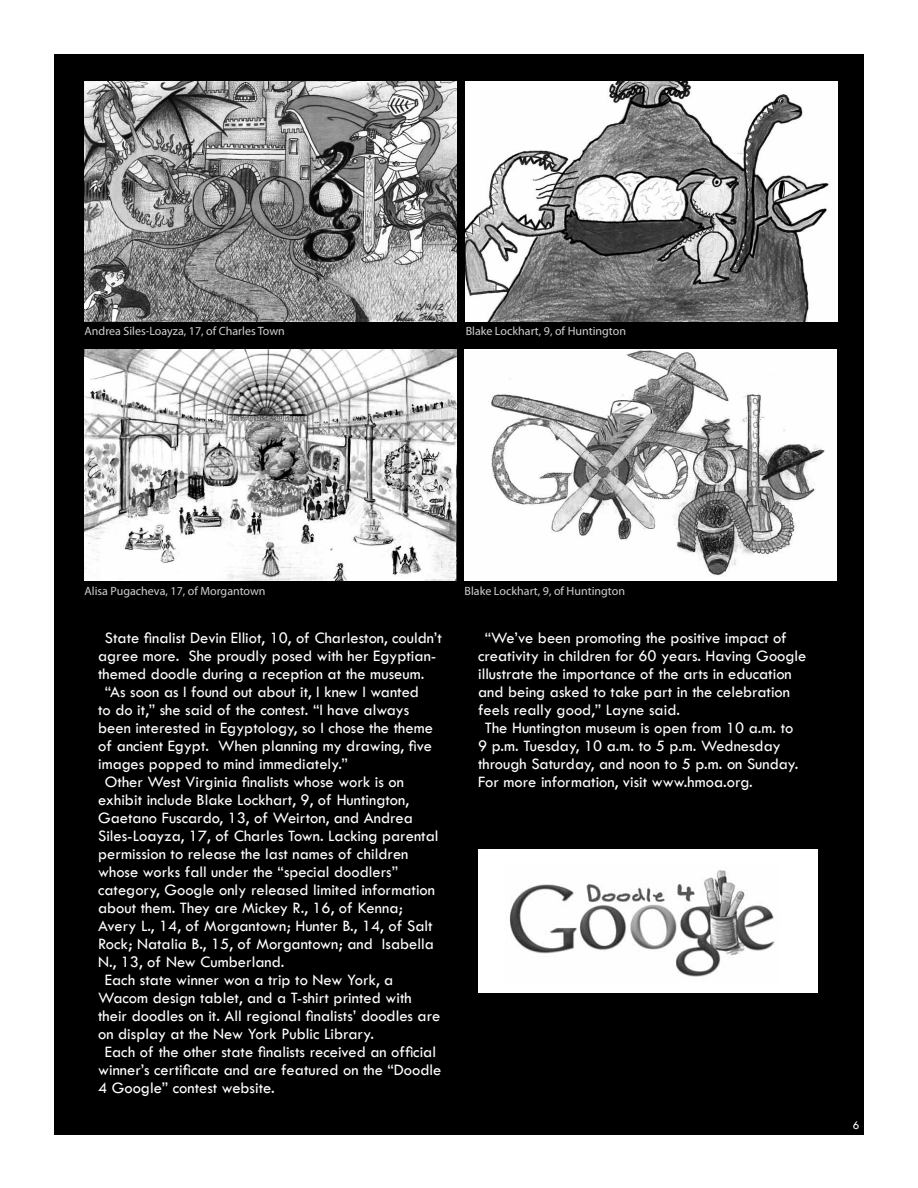
<style>
.page{position:relative;width:918px;height:1188px;background:#fff}
.page>*{position:absolute;margin:0;border:0;box-sizing:border-box;transform-origin:0 0}
.t1{font:16.5px "Tw Cen";color:#fff}
.t2{font:12px "Myriad Pro";color:#cfd1d2}
.t3{font:12px "Tw Cen";color:#fff}
</style>
<div class="page">
<div style="left:54px;top:54px;width:810px;height:1080px;background:#000"></div>
<img style="left:85px;top:350px;width:372px;height:230px">
<img style="left:465px;top:349px;width:372px;height:231px">
<img style="left:466px;top:82px;width:372px;height:239px">
<img style="left:85px;top:82px;width:372px;height:239px">
<div style="left:478px;top:849px;width:340px;height:144px;background:#fff"></div>
<img style="left:509px;top:870px;width:266px;height:107px">
<p class="t2" style="left:85px;top:323px;width:202px">Andrea Siles-Loayza, 17, of Charles Town</p>
<p class="t2" style="left:466px;top:323px;width:162px">Blake Lockhart, 9, of Huntington</p>
<p class="t2" style="left:85px;top:584px;width:183px">Alisa Pugacheva, 17, of Morgantown</p>
<p class="t2" style="left:465px;top:584px;width:162px">Blake Lockhart, 9, of Huntington</p>
<p class="t1" style="left:105px;top:628px;width:338px">State finalist Devin Elliot, 10, of Charleston, couldn’t</p>
<p class="t1" style="left:98px;top:646px;width:340px">agree more. She proudly posed with her Egyptian-</p>
<p class="t1" style="left:98px;top:664px;width:328px">themed doodle during a reception at the museum.</p>
<p class="t1" style="left:105px;top:682px;width:316px">“As soon as I found out about it, I knew I wanted</p>
<p class="t1" style="left:98px;top:700px;width:313px">to do it,” she said of the contest. “I have always</p>
<p class="t1" style="left:98px;top:718px;width:336px">been interested in Egyptology, so I chose the theme</p>
<p class="t1" style="left:98px;top:736px;width:335px">of ancient Egypt. When planning my drawing, five</p>
<p class="t1" style="left:98px;top:754px;width:251px">images popped to mind immediately.”</p>
<p class="t1" style="left:105px;top:772px;width:301px">Other West Virginia finalists whose work is on</p>
<p class="t1" style="left:98px;top:790px;width:312px">exhibit include Blake Lockhart, 9, of Huntington,</p>
<p class="t1" style="left:98px;top:808px;width:316px">Gaetano Fuscardo, 13, of Weirton, and Andrea</p>
<p class="t1" style="left:98px;top:826px;width:342px">Siles-Loayza, 17, of Charles Town. Lacking parental</p>
<p class="t1" style="left:98px;top:844px;width:312px">permission to release the last names of children</p>
<p class="t1" style="left:98px;top:862px;width:301px">whose works fall under the “special doodlers”</p>
<p class="t1" style="left:98px;top:880px;width:339px">category, Google only released limited information</p>
<p class="t1" style="left:98px;top:898px;width:306px">about them. They are Mickey R., 16, of Kenna;</p>
<p class="t1" style="left:98px;top:916px;width:336px">Avery L., 14, of Morgantown; Hunter B., 14, of Salt</p>
<p class="t1" style="left:98px;top:934px;width:337px">Rock; Natalia B., 15, of Morgantown; and Isabella</p>
<p class="t1" style="left:98px;top:952px;width:188px">N., 13, of New Cumberland.</p>
<p class="t1" style="left:105px;top:970px;width:290px">Each state winner won a trip to New York, a</p>
<p class="t1" style="left:98px;top:988px;width:315px">Wacom design tablet, and a T-shirt printed with</p>
<p class="t1" style="left:98px;top:1006px;width:344px">their doodles on it. All regional finalists’ doodles are</p>
<p class="t1" style="left:98px;top:1024px;width:277px">on display at the New York Public Library.</p>
<p class="t1" style="left:105px;top:1042px;width:333px">Each of the other state finalists received an official</p>
<p class="t1" style="left:98px;top:1060px;width:345px">winner’s certificate and are featured on the “Doodle</p>
<p class="t1" style="left:98px;top:1078px;width:178px">4 Google” contest website.</p>
<p class="t1" style="left:485px;top:628px;width:303px">“We’ve been promoting the positive impact of</p>
<p class="t1" style="left:478px;top:646px;width:330px">creativity in children for 60 years. Having Google</p>
<p class="t1" style="left:478px;top:664px;width:315px">illustrate the importance of the arts in education</p>
<p class="t1" style="left:478px;top:682px;width:313px">and being asked to take part in the celebration</p>
<p class="t1" style="left:478px;top:700px;width:203px">feels really good,” Layne said.</p>
<p class="t1" style="left:485px;top:718px;width:310px">The Huntington museum is open from 10 a.m. to</p>
<p class="t1" style="left:478px;top:736px;width:304px">9 p.m. Tuesday, 10 a.m. to 5 p.m. Wednesday</p>
<p class="t1" style="left:478px;top:754px;width:322px">through Saturday, and noon to 5 p.m. on Sunday.</p>
<p class="t1" style="left:478px;top:772px;width:276px">For more information, visit www.hmoa.org.</p>
<p class="t3" style="left:853px;top:1118px;width:8px">6</p>
</div>
